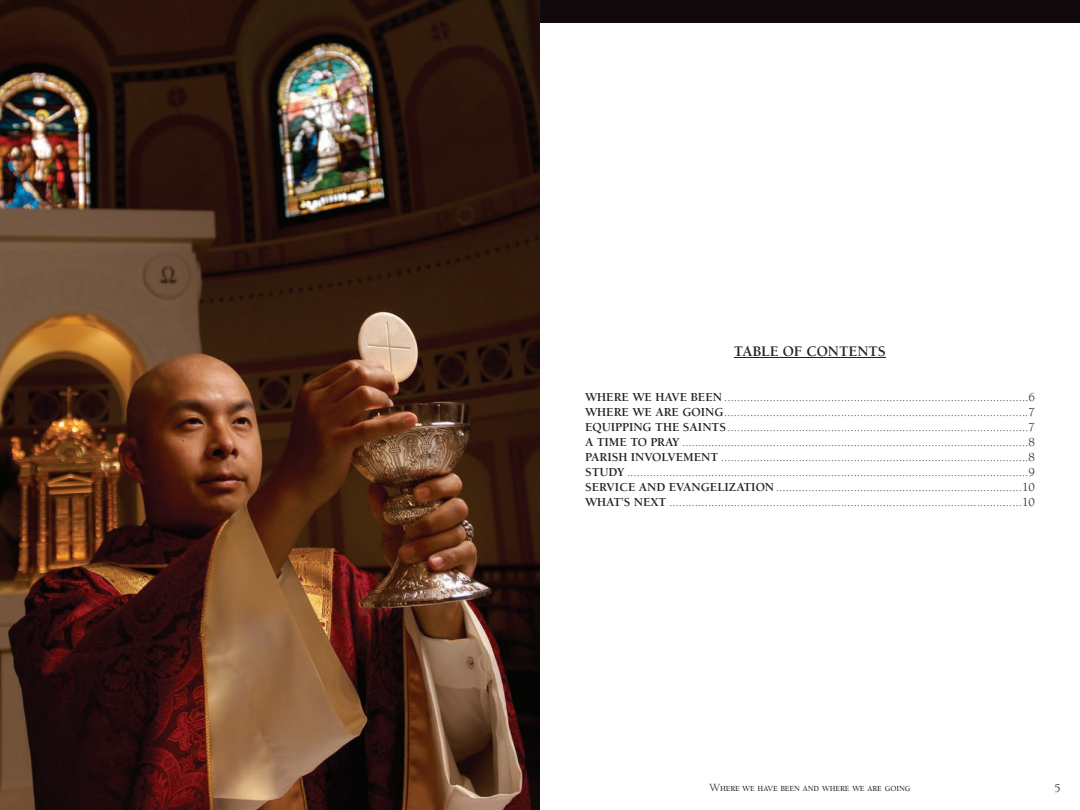
<style>
.page{position:relative;width:1080px;height:810px;background:#fff}
.page>*{position:absolute;margin:0;border:0;box-sizing:border-box;transform-origin:0 0}
.t1{font:700 15px "Berkeley Pro";color:#231f20}
.t2{font:12.5px "Berkeley Pro";color:#231f20}
.t3{font:11.25px "Berkeley Pro";color:#231f20}
.s1{font-weight:700}
</style>
<div class="page">
<div style="left:540px;top:0;width:540px;height:22px;background:#110a0c"></div>
<hr style="left:734px;top:357px;width:152px;height:1px;background:#231f20">
<img style="left:0;top:0;width:540px;height:810px">
<p class="t1" style="left:734px;top:343px;width:154px">TABLE OF CONTENTS</p>
<p class="t2" style="left:585px;top:390px;width:452px"><span class="s1">WHERE WE HAVE BEEN</span> ..............................................................................................6</p>
<p class="t2" style="left:585px;top:405px;width:451px"><span class="s1">WHERE WE ARE GOING</span>..............................................................................................7</p>
<p class="t2" style="left:585px;top:420px;width:451px"><span class="s1">EQUIPPING THE SAINTS</span>.............................................................................................7</p>
<p class="t2" style="left:585px;top:435px;width:451px"><span class="s1">A TIME TO PRAY</span> ...........................................................................................................8</p>
<p class="t2" style="left:585px;top:450px;width:451px"><span class="s1">PARISH INVOLVEMENT</span> ...............................................................................................8</p>
<p class="t2" style="left:585px;top:465px;width:451px"><span class="s1">STUDY</span> ............................................................................................................................9</p>
<p class="t2" style="left:585px;top:480px;width:451px"><span class="s1">SERVICE AND EVANGELIZATION</span>............................................................................10</p>
<p class="t2" style="left:585px;top:495px;width:452px"><span class="s1">WHAT’S NEXT</span> .............................................................................................................10</p>
<p class="t3" style="left:709px;top:782px;width:203px">Where we have been and where we are going</p>
<p class="t2" style="left:1054px;top:781px;width:8px">5</p>
</div>
